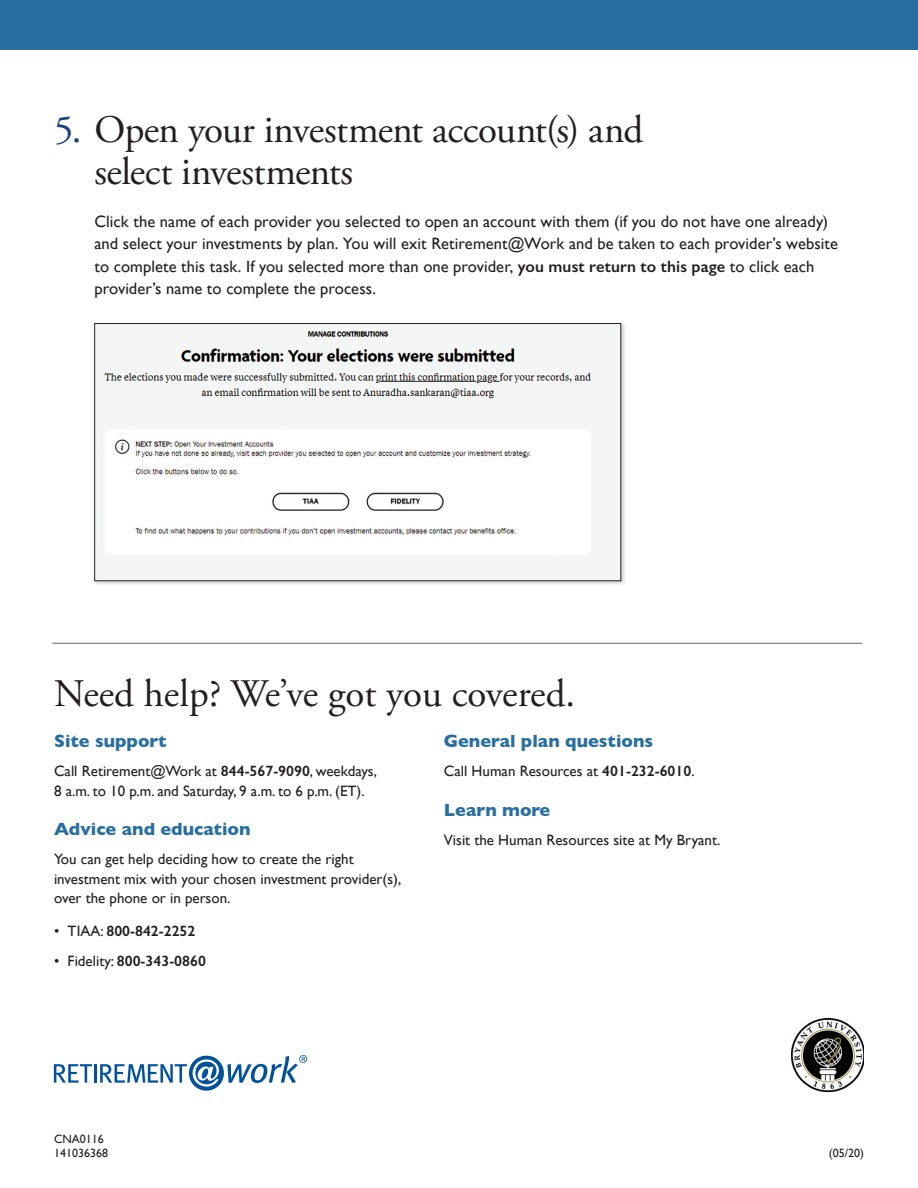
<style>
.page{position:relative;width:918px;height:1188px;background:#fff}
.page>*{position:absolute;margin:0;border:0;box-sizing:border-box;transform-origin:0 0}
.t1{font:39px/42px "Adobe Garamond Pro";letter-spacing:-.01em;color:#231f20}
.t2{font:700 18px "Gill Sans";color:#286fa0}
.t3{font:16.5px/22.5px "Gill Sans";letter-spacing:.005em;color:#231f20}
.t4{font:15px/19.5px "Gill Sans";color:#231f20}
.t5{font:600 15px "Gill Sans";color:#231f20}
.t6{font:12px/14.4px "Gill Sans";color:#231f20}
.s1{color:#1d3d7b}
.s2{font-weight:600}
.s3{font-weight:400}
</style>
<div class="page">
<hr style="left:52px;top:643px;width:810px;height:1px;background:#636366">
<div style="left:0;top:0;width:918px;height:49px;background:#286fa0"></div>
<svg style="left:54px;top:1064px;width:38px;height:19px"></svg>
<hr style="left:94px;top:1064px;width:3px;height:19px;background:#01529a">
<svg style="left:100px;top:1055px;width:207px;height:36px"></svg>
<div style="left:93px;top:322px;width:534px;height:264px;background:#231f20;opacity:.22"></div>
<img style="left:97px;top:325px;width:522px;height:254px">
<div style="left:95px;top:323px;width:526px;height:258px;border:1px solid #231f20"></div>
<img style="left:791px;top:1018px;width:73px;height:73px">
<h1 class="t1" style="left:94px;top:110px;width:550px;text-indent:-40px"><span class="s1">5.</span> Open your investment account(s) and select investments</h1>
<p class="t3" style="left:94px;top:210px;width:745px">Click the name of each provider you selected to open an account with them (if you do not have one already) and select your investments by plan. You will exit Retirement@Work and be taken to each provider’s website to complete this task. If you selected more than one provider, <span class="s2">you must return to this page</span> to click each provider’s name to complete the process.</p>
<h1 class="t1" style="left:54px;top:674px;width:523px">Need help? We’ve got you covered.</h1>
<p class="t2" style="left:54px;top:726px;width:114px">Site support</p>
<p class="t4" style="left:54px;top:761px;width:325px">Call Retirement@Work at <span class="s2">844-567-9090</span>, weekdays,<br>8 a.m. to 10 p.m. and Saturday, 9 a.m. to 6 p.m. (ET).</p>
<p class="t2" style="left:54px;top:815px;width:198px">Advice and education</p>
<p class="t4" style="left:54px;top:850px;width:349px">You can get help deciding how to create the right investment mix with your chosen investment provider(s), over the phone or in person.</p>
<p class="t5" style="left:54px;top:922px;width:143px"><span class="s3">• TIAA:</span> 800-842-2252</p>
<p class="t5" style="left:54px;top:952px;width:153px"><span class="s3">• Fidelity:</span> 800-343-0860</p>
<p class="t2" style="left:444px;top:726px;width:211px">General plan questions</p>
<p class="t4" style="left:444px;top:761px;width:252px">Call Human Resources at <span class="s2">401-232-6010</span>.</p>
<p class="t2" style="left:444px;top:795px;width:108px">Learn more</p>
<p class="t4" style="left:444px;top:830px;width:278px">Visit the Human Resources site at My Bryant.</p>
<p class="t6" style="left:54px;top:1132px;width:55px">CNA0116<br>141036368</p>
<p class="t6" style="left:829px;top:1146px;width:37px">(05/20)</p>
</div>
